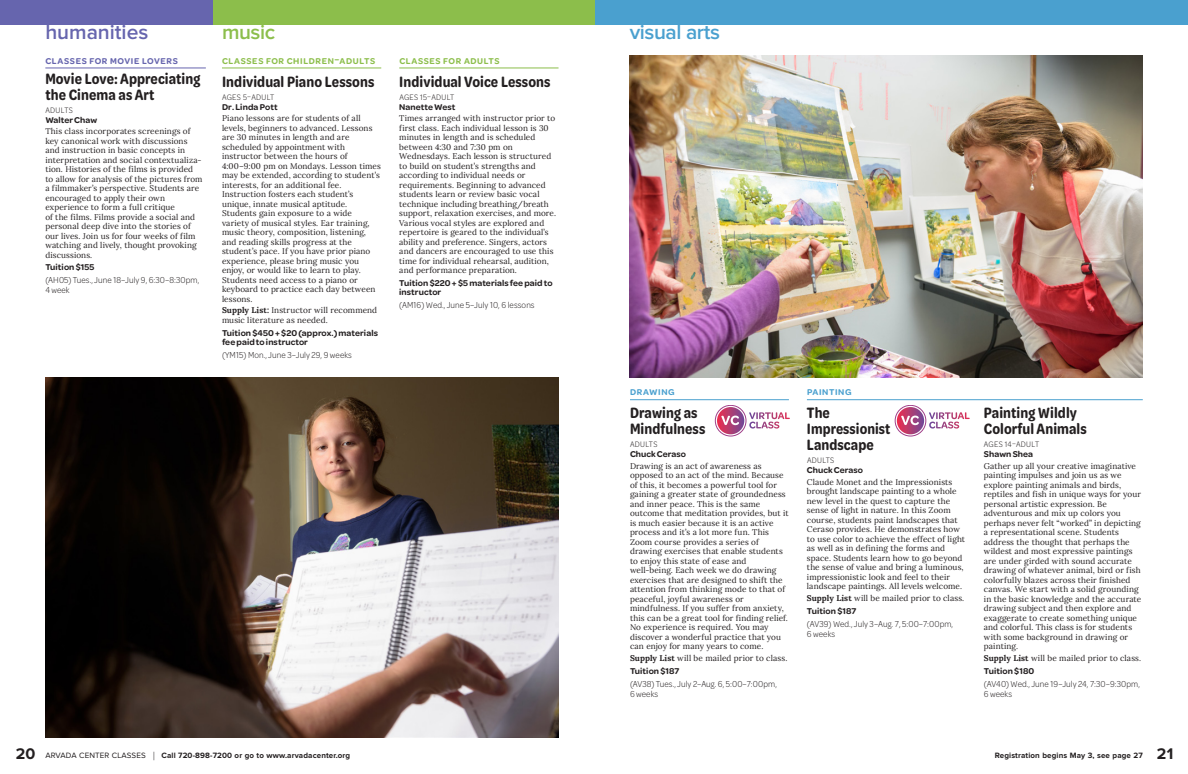
<style>
.page{position:relative;width:1188px;height:774px;background:#fff}
.page>*{position:absolute;margin:0;border:0;box-sizing:border-box;transform-origin:0 0}
.TOP_Section_Header{font:600 21px "Proxima Nova";color:#6665ae}
.TOP_Section_Header-2{font:600 21px "Proxima Nova";letter-spacing:-.02em;color:#4aa0cf}
.TOP_Section_Header-3{font:600 21px "Proxima Nova";letter-spacing:-.02em;color:#8cbe4b}
.SC_class_head{font:600 16px/16px "Omnes Cond";letter-spacing:.005em;color:#231f20}
.SC_class_info_space{font:300 9.2px/10px "Omnes Cond";letter-spacing:.01em;color:#231f20}
.TUITION{font:600 9px/9px "Omnes";letter-spacing:.01em;color:#231f20}
.INSTRUCTORS{font:600 9px "Omnes";letter-spacing:.01em;color:#231f20}
.underlined_sec_head{font:600 9px "Omnes";letter-spacing:.07em;color:#8cbe4b}
.underlined_sec_head-2{font:600 9px "Omnes";letter-spacing:.07em;color:#6665ae}
.underlined_sec_head-3{font:600 9px "Omnes";letter-spacing:.07em;color:#4aa0cf}
.SC_ages{font:300 8.5px "Omnes Cond";letter-spacing:.035em;color:#231f20}
.MAIN_body_copy_-_LORA{font:8.3px/9.5px "Lora";letter-spacing:.01em;color:#231f20}
.MAIN_body_copy{font:8.3px/9.5px "Lora";letter-spacing:.015em;color:#231f20}
.Supply_List{font:8.3px/9.5px "Lora";letter-spacing:.015em;color:#231f20}
.t1{font:700 8px "Proxima Nova";letter-spacing:.015em;color:#231f20}
.s1{font-weight:700}
.s2{font-size:16px}
.s3{font-weight:400}
.s4{font-weight:400;font-size:12px}
</style>
<div class="page">
<div style="left:213px;top:0;width:382px;height:25px;background:#8cbe4b"></div>
<hr style="left:222px;top:68px;width:159px;height:1px;background:#8cbe4b">
<hr style="left:399px;top:68px;width:160px;height:1px;background:#8cbe4b">
<img style="left:45px;top:378px;width:514px;height:360px">
<div style="left:0;top:0;width:213px;height:25px;background:#6665ae"></div>
<hr style="left:45px;top:68px;width:161px;height:1px;background:#6665ae">
<div style="left:595px;top:0;width:593px;height:25px;background:#4aa0cf"></div>
<hr style="left:630px;top:399px;width:159px;height:1px;background:#4aa0cf">
<hr style="left:807px;top:399px;width:336px;height:1px;background:#4aa0cf">
<img style="left:630px;top:55px;width:513px;height:323px">
<div style="left:715px;top:405px;width:31px;height:31px;border:1px solid #a03f89;border-radius:50%"></div>
<svg style="left:717px;top:407px;width:27px;height:27px"></svg>
<svg style="left:721px;top:416px;width:18px;height:9px"></svg>
<svg style="left:749px;top:412px;width:41px;height:17px"></svg>
<div style="left:895px;top:405px;width:31px;height:31px;border:1px solid #a03f89;border-radius:50%"></div>
<svg style="left:897px;top:407px;width:27px;height:27px"></svg>
<svg style="left:901px;top:416px;width:18px;height:9px"></svg>
<svg style="left:929px;top:412px;width:41px;height:17px"></svg>
<p class="TOP_Section_Header" style="left:45px;top:22px;width:104px">humanities</p>
<p class="underlined_sec_head-2" style="left:45px;top:55px;width:134px">CLASSES FOR MOVIE LOVERS</p>
<p class="SC_class_head" style="left:45px;top:70px;width:156px">Movie Love: Appreciating the Cinema as Art</p>
<p class="SC_ages" style="left:45px;top:105px;width:29px">ADULTS</p>
<p class="INSTRUCTORS" style="left:45px;top:114px;width:53px">Walter Chaw</p>
<p class="MAIN_body_copy" style="left:45px;top:126px;width:159px">This class incorporates screenings of key canonical work with discussions and instruction in basic concepts in interpretation and social contextualiza&shy;tion. Histories of the films is provided to allow for analysis of the pictures from a filmmaker’s perspective. Students are encouraged to apply their own experience to form a full critique<br>of the films. Films provide a social and personal deep dive into the stories of our lives. Join us for four weeks of film watching and lively, thought provoking discussions.</p>
<p class="TUITION" style="left:45px;top:262px;width:51px">Tuition $155</p>
<p class="SC_class_info_space" style="left:45px;top:275px;width:156px">(AH05) Tues., June 18–July 9, 6:30–8:30pm,<br>4 week</p>
<p class="TOP_Section_Header-3" style="left:222px;top:22px;width:55px">music</p>
<p class="underlined_sec_head" style="left:222px;top:55px;width:155px">CLASSES FOR CHILDREN–ADULTS</p>
<p class="SC_class_head" style="left:222px;top:73px;width:154px">Individual Piano Lessons</p>
<p class="SC_ages" style="left:222px;top:92px;width:54px">AGES 5–ADULT</p>
<p class="INSTRUCTORS" style="left:222px;top:101px;width:57px">Dr. Linda Pott</p>
<p class="MAIN_body_copy_-_LORA" style="left:222px;top:113px;width:160px">Piano lessons are for students of all levels, beginners to advanced. Lessons are 30 minutes in length and are scheduled by appointment with instructor between the hours of 4:00–9:00 pm on Mondays. Lesson times may be extended, according to student’s interests, for an additional fee.<br>Instruction fosters each student’s unique, innate musical aptitude.<br>Students gain exposure to a wide variety of musical styles. Ear training, music theory, composition, listening, and reading skills progress at the student’s pace. If you have prior piano experience, please bring music you enjoy, or would like to learn to play.<br>Students need access to a piano or keyboard to practice each day between lessons.</p>
<p class="Supply_List" style="left:222px;top:305px;width:157px"><span class="s1">Supply List:</span> Instructor will recommend music literature as needed.</p>
<p class="TUITION" style="left:222px;top:327px;width:158px">Tuition $450 + $20 (approx.) materials fee paid to instructor</p>
<p class="SC_class_info_space" style="left:222px;top:349px;width:131px">(YM15) Mon., June 3–July 29, 9 weeks</p>
<p class="underlined_sec_head" style="left:399px;top:55px;width:102px">CLASSES FOR ADULTS</p>
<p class="SC_class_head" style="left:399px;top:73px;width:153px">Individual Voice Lessons</p>
<p class="SC_ages" style="left:399px;top:92px;width:57px">AGES 15–ADULT</p>
<p class="INSTRUCTORS" style="left:399px;top:101px;width:58px">Nanette West</p>
<p class="MAIN_body_copy_-_LORA" style="left:399px;top:113px;width:158px">Times arranged with instructor prior to first class. Each individual lesson is 30 minutes in length and is scheduled between 4:30 and 7:30 pm on Wednesdays. Each lesson is structured to build on student’s strengths and according to individual needs or requirements. Beginning to advanced students learn or review basic vocal technique including breathing/breath support, relaxation exercises, and more.<br>Various vocal styles are explored and repertoire is geared to the individual’s ability and preference. Singers, actors and dancers are encouraged to use this time for individual rehearsal, audition, and performance preparation.</p>
<p class="TUITION" style="left:399px;top:278px;width:155px">Tuition $220 + $5 materials fee paid to instructor</p>
<p class="SC_class_info_space" style="left:399px;top:299px;width:137px">(AM16) Wed., June 5–July 10, 6 lessons</p>
<p class="TOP_Section_Header-2" style="left:630px;top:22px;width:92px">visual arts</p>
<p class="underlined_sec_head-3" style="left:630px;top:386px;width:46px">DRAWING</p>
<p class="SC_class_head" style="left:630px;top:404px;width:77px">Drawing as<br>Mindfulness</p>
<p class="SC_ages" style="left:630px;top:439px;width:29px">ADULTS</p>
<p class="INSTRUCTORS" style="left:630px;top:448px;width:58px">Chuck Ceraso</p>
<p class="MAIN_body_copy_-_LORA" style="left:630px;top:461px;width:160px">Drawing is an act of awareness as opposed to an act of the mind. Because of this, it becomes a powerful tool for gaining a greater state of groundedness and inner peace. This is the same outcome that meditation provides, but it is much easier because it is an active process and it’s a lot more fun. This Zoom course provides a series of drawing exercises that enable students to enjoy this state of ease and well-being. Each week we do drawing exercises that are designed to shift the attention from thinking mode to that of peaceful, joyful awareness or mindfulness. If you suffer from anxiety, this can be a great tool for finding relief.<br>No experience is required. You may discover a wonderful practice that you can enjoy for many years to come.</p>
<p class="Supply_List" style="left:630px;top:653px;width:159px"><span class="s1">Supply List</span> will be mailed prior to class.</p>
<p class="TUITION" style="left:630px;top:666px;width:51px">Tuition $187</p>
<p class="SC_class_info_space" style="left:630px;top:678px;width:148px">(AV38) Tues., July 2–Aug. 6, 5:00–7:00pm,<br>6 weeks</p>
<p class="underlined_sec_head-3" style="left:807px;top:386px;width:46px">PAINTING</p>
<p class="SC_class_head" style="left:807px;top:404px;width:85px">The<br>Impressionist<br>Landscape</p>
<p class="SC_ages" style="left:807px;top:455px;width:29px">ADULTS</p>
<p class="INSTRUCTORS" style="left:807px;top:464px;width:58px">Chuck Ceraso</p>
<p class="MAIN_body_copy_-_LORA" style="left:807px;top:477px;width:160px">Claude Monet and the Impressionists brought landscape painting to a whole new level in the quest to capture the sense of light in nature. In this Zoom course, students paint landscapes that Ceraso provides. He demonstrates how to use color to achieve the effect of light as well as in defining the forms and space. Students learn how to go beyond the sense of value and bring a luminous, impressionistic look and feel to their landscape paintings. All levels welcome.</p>
<p class="Supply_List" style="left:807px;top:593px;width:159px"><span class="s1">Supply List</span> will be mailed prior to class.</p>
<p class="TUITION" style="left:807px;top:606px;width:51px">Tuition $187</p>
<p class="SC_class_info_space" style="left:807px;top:618px;width:148px">(AV39) Wed., July 3–Aug. 7, 5:00–7:00pm,<br>6 weeks</p>
<p class="SC_class_head" style="left:984px;top:404px;width:104px">Painting Wildly<br>Colorful Animals</p>
<p class="SC_ages" style="left:984px;top:439px;width:57px">AGES 14–ADULT</p>
<p class="INSTRUCTORS" style="left:984px;top:448px;width:51px">Shawn Shea</p>
<p class="MAIN_body_copy_-_LORA" style="left:984px;top:461px;width:159px">Gather up all your creative imaginative painting impulses and join us as we explore painting animals and birds, reptiles and fish in unique ways for your personal artistic expression. Be adventurous and mix up colors you perhaps never felt “worked” in depicting a representational scene. Students address the thought that perhaps the wildest and most expressive paintings are under girded with sound accurate drawing of whatever animal, bird or fish colorfully blazes across their finished canvas. We start with a solid grounding in the basic knowledge and the accurate drawing subject and then explore and exaggerate to create something unique and colorful. This class is for students with some background in drawing or painting.</p>
<p class="Supply_List" style="left:984px;top:653px;width:159px"><span class="s1">Supply List</span> will be mailed prior to class.</p>
<p class="TUITION" style="left:984px;top:666px;width:52px">Tuition $180</p>
<p class="SC_class_info_space" style="left:984px;top:678px;width:158px">(AV40) Wed., June 19–July 24, 7:30–9:30pm,<br>6 weeks</p>
<p class="t1" style="left:16px;top:752px;width:336px"><span class="s2">20</span> <span class="s3">ARVADA CENTER CLASSES</span> <span class="s4">|</span> Call 720-898-7200 or go to www.arvadacenter.org</p>
<p class="t1" style="left:995px;top:752px;width:180px">Registration begins May 3, see page 27 <span class="s2">21</span></p>
</div>
